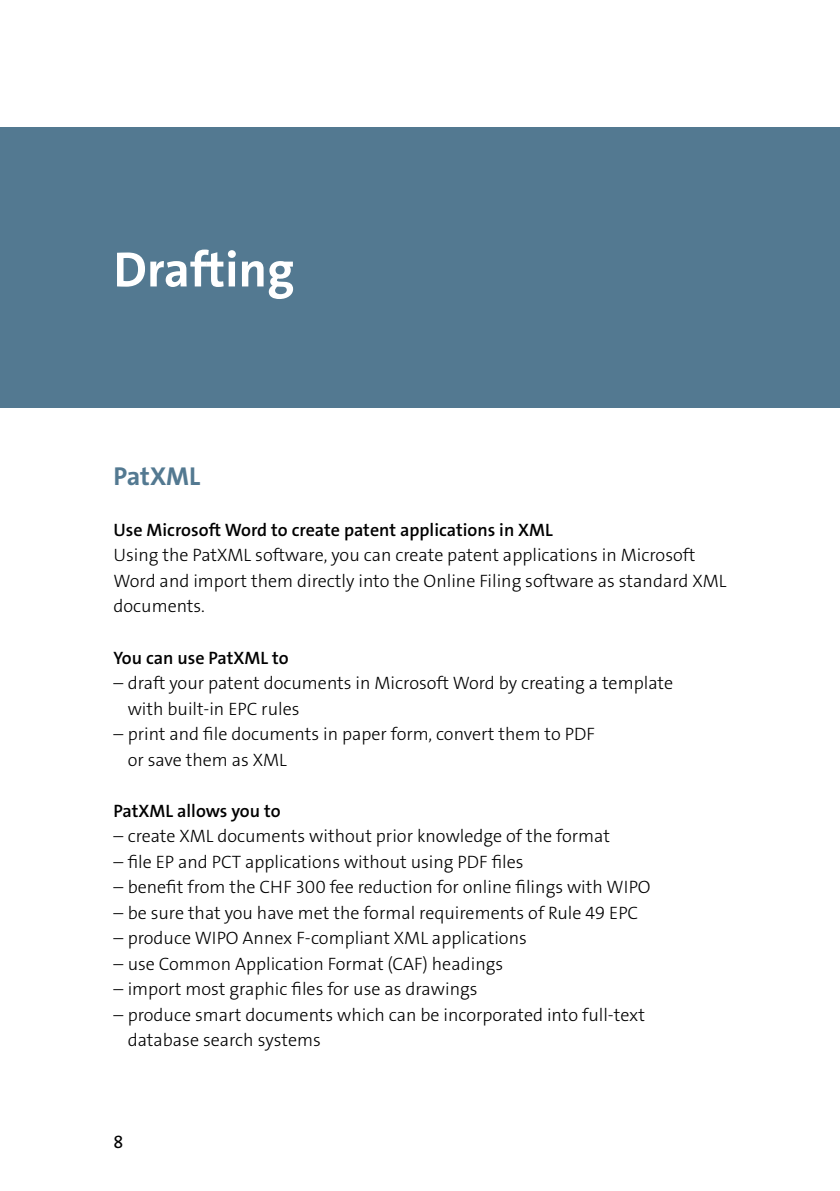
<style>
.page{position:relative;width:840px;height:1191px;background:#fff}
.page>*{position:absolute;margin:0;border:0;box-sizing:border-box;transform-origin:0 0}
.t1{font:50px "The Sans LP7 Bld";color:#fff}
.t2{font:26px "The Sans LP7 Bld";color:#537991}
.t3{font:18px/25.6px "The Sans LP3 Lig";color:#000}
.t4{font:18px "The Sans LP6 Se Bld";color:#000}
.t5{font:18px "The Sans LP5 Plain";color:#000}
</style>
<div class="page">
<div style="left:0;top:128px;width:839px;height:280px;background:#537991"></div>
<h1 class="t1" style="left:113px;top:237px;width:182px">Drafting</h1>
<h2 class="t2" style="left:113px;top:459px;width:88px">PatXML</h2>
<p class="t4" style="left:113px;top:518px;width:440px">Use Microsoft Word to create patent applications in XML</p>
<p class="t3" style="left:113px;top:543px;width:614px">Using the PatXML software, you can create patent applications in Microsoft<br>Word and import them directly into the Online Filing software as standard XML documents.</p>
<p class="t4" style="left:113px;top:646px;width:176px">You can use PatXML to</p>
<p class="t3" style="left:128px;top:670px;width:546px;text-indent:-14px">– draft your patent documents in Microsoft Word by creating a template with built-in EPC rules</p>
<p class="t3" style="left:128px;top:721px;width:468px;text-indent:-14px">– print and file documents in paper form, convert them to PDF or save them as XML</p>
<p class="t4" style="left:113px;top:799px;width:168px">PatXML allows you to</p>
<p class="t3" style="left:113px;top:823px;width:497px">– create XML documents without prior knowledge of the format</p>
<p class="t3" style="left:113px;top:849px;width:411px">– file EP and PCT applications without using PDF files</p>
<p class="t3" style="left:113px;top:874px;width:538px">– benefit from the CHF 300 fee reduction for online filings with WIPO</p>
<p class="t3" style="left:113px;top:900px;width:526px">– be sure that you have met the formal requirements of Rule 49 EPC</p>
<p class="t3" style="left:113px;top:925px;width:414px">– produce WIPO Annex F-compliant XML applications</p>
<p class="t3" style="left:113px;top:951px;width:391px">– use Common Application Format (CAF) headings</p>
<p class="t3" style="left:113px;top:976px;width:365px">– import most graphic files for use as drawings</p>
<p class="t3" style="left:128px;top:1002px;width:518px;text-indent:-14px">– produce smart documents which can be incorporated into full-text database search systems</p>
<p class="t5" style="left:113px;top:1130px;width:11px">8</p>
</div>
